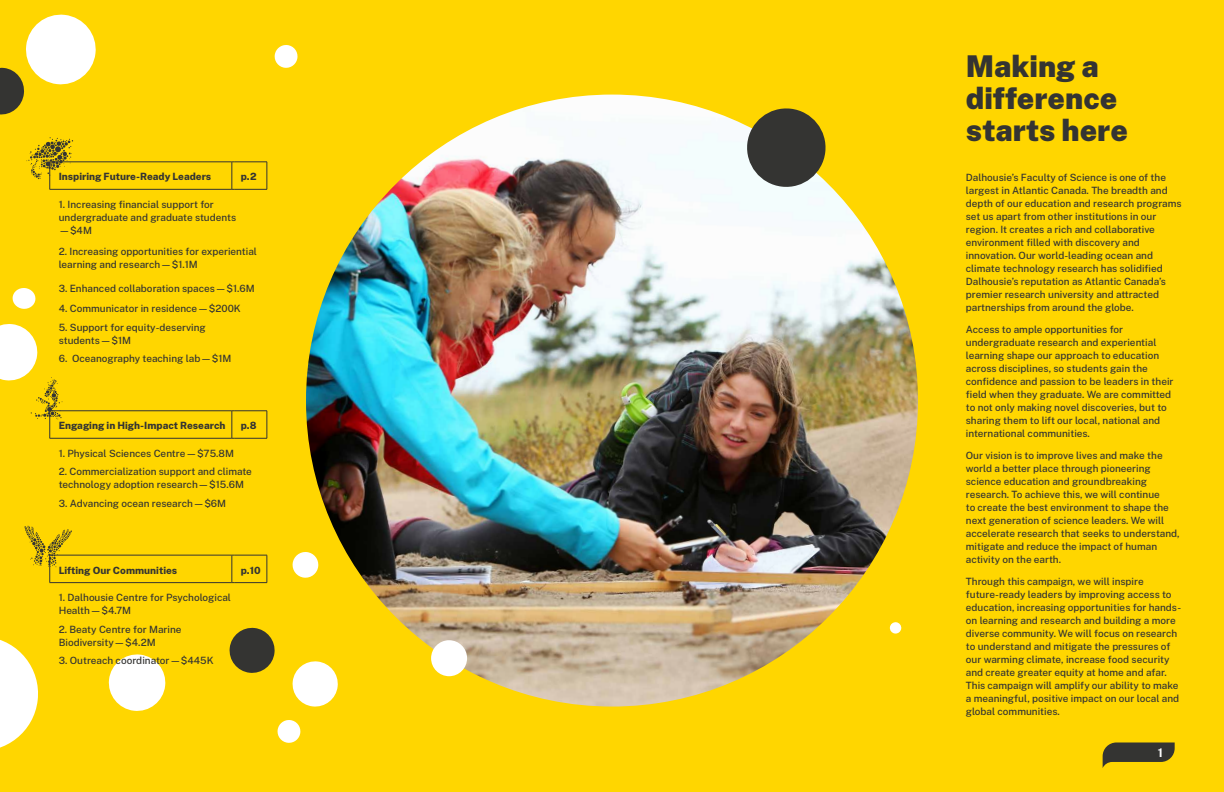
<style>
.page{position:relative;width:1224px;height:792px;background:#ffd600}
.page>*{position:absolute;margin:0;border:0;box-sizing:border-box;transform-origin:0 0}
.Heading_30_WingtipBlack{font:900 30px/32px "Public Sans";color:#343432}
.t1{font:700 12px "Public Sans";color:#fff}
.Body_10_WingtipBlack{font:500 10px/13px "Public Sans";color:#343432}
.t2{font:800 10px "Public Sans";color:#343432}
</style>
<div class="page">
<svg style="left:0;top:640px;width:38px;height:108px"></svg>
<svg style="left:108px;top:654px;width:58px;height:57px"></svg>
<svg style="left:292px;top:661px;width:46px;height:46px"></svg>
<svg style="left:12px;top:288px;width:24px;height:21px"></svg>
<svg style="left:229px;top:627px;width:46px;height:46px"></svg>
<svg style="left:0;top:14px;width:96px;height:101px"></svg>
<svg style="left:274px;top:45px;width:24px;height:23px"></svg>
<svg style="left:890px;top:622px;width:12px;height:12px"></svg>
<svg style="left:277px;top:720px;width:24px;height:23px"></svg>
<svg style="left:292px;top:552px;width:27px;height:26px"></svg>
<hr style="left:50px;top:162px;width:182px;height:1px;background:#343432">
<hr style="left:235px;top:162px;width:32px;height:1px;background:#343432">
<svg style="left:267px;top:162px;width:1px;height:27px"></svg>
<hr style="left:50px;top:189px;width:182px;height:1px;background:#343432">
<svg style="left:232px;top:162px;width:3px;height:28px"></svg>
<hr style="left:235px;top:189px;width:32px;height:1px;background:#343432">
<hr style="left:50px;top:411px;width:182px;height:1px;background:#343432">
<hr style="left:235px;top:411px;width:32px;height:1px;background:#343432">
<svg style="left:267px;top:411px;width:1px;height:27px"></svg>
<hr style="left:50px;top:438px;width:182px;height:1px;background:#343432">
<svg style="left:232px;top:411px;width:3px;height:28px"></svg>
<hr style="left:235px;top:438px;width:32px;height:1px;background:#343432">
<hr style="left:50px;top:555px;width:182px;height:1px;background:#343432">
<hr style="left:235px;top:555px;width:32px;height:1px;background:#343432">
<svg style="left:267px;top:555px;width:1px;height:27px"></svg>
<hr style="left:50px;top:582px;width:182px;height:1px;background:#343432">
<svg style="left:232px;top:555px;width:3px;height:28px"></svg>
<hr style="left:235px;top:582px;width:32px;height:1px;background:#343432">
<img style="left:306px;top:95px;width:612px;height:612px;border-radius:306px">
<div style="left:431px;top:640px;width:36px;height:36px;background:#fff;border-radius:50%"></div>
<svg style="left:745px;top:108px;width:83px;height:81px"></svg>
<svg style="left:26px;top:137px;width:47px;height:52px"></svg>
<svg style="left:24px;top:526px;width:48px;height:56px"></svg>
<svg style="left:0;top:324px;width:63px;height:114px"></svg>
<svg style="left:1103px;top:742px;width:72px;height:25px"></svg>
<p class="t2" style="left:59px;top:169px;width:154px">Inspiring Future-Ready Leaders</p>
<p class="t2" style="left:241px;top:169px;width:17px">p.2</p>
<p class="Body_10_WingtipBlack" style="left:59px;top:197px;width:179px">1. Increasing financial support for undergraduate and graduate students —$4M</p>
<p class="Body_10_WingtipBlack" style="left:59px;top:245px;width:200px">2. Increasing opportunities for experiential learning and research—$1.1M</p>
<p class="Body_10_WingtipBlack" style="left:59px;top:281px;width:198px">3. Enhanced collaboration spaces—$1.6M</p>
<p class="Body_10_WingtipBlack" style="left:59px;top:302px;width:184px">4. Communicator in residence—$200K</p>
<p class="Body_10_WingtipBlack" style="left:59px;top:320px;width:149px">5. Support for equity-deserving students—$1M</p>
<p class="Body_10_WingtipBlack" style="left:59px;top:352px;width:174px">6. Oceanography teaching lab—$1M</p>
<p class="t2" style="left:59px;top:418px;width:168px">Engaging in High-Impact Research</p>
<p class="t2" style="left:241px;top:418px;width:17px">p.8</p>
<p class="Body_10_WingtipBlack" style="left:59px;top:446px;width:177px">1. Physical Sciences Centre—$75.8M</p>
<p class="Body_10_WingtipBlack" style="left:59px;top:465px;width:195px">2. Commercialization support and climate technology adoption research—$15.6M</p>
<p class="Body_10_WingtipBlack" style="left:59px;top:496px;width:169px">3. Advancing ocean research—$6M</p>
<p class="t2" style="left:59px;top:562px;width:120px">Lifting Our Communities</p>
<p class="t2" style="left:241px;top:562px;width:21px">p.10</p>
<p class="Body_10_WingtipBlack" style="left:59px;top:590px;width:174px">1. Dalhousie Centre for Psychological<br>Health—$4.7M</p>
<p class="Body_10_WingtipBlack" style="left:59px;top:622px;width:124px">2. Beaty Centre for Marine<br>Biodiversity—$4.2M</p>
<p class="Body_10_WingtipBlack" style="left:59px;top:653px;width:156px">3. Outreach coordinator—$445K</p>
<p class="Heading_30_WingtipBlack" style="left:966px;top:48px;width:164px">Making a difference starts here</p>
<p class="Body_10_WingtipBlack" style="left:966px;top:171px;width:217px">Dalhousie’s Faculty of Science is one of the largest in Atlantic Canada. The breadth and depth of our education and research programs set us apart from other institutions in our region. It creates a rich and collaborative environment filled with discovery and innovation. Our world-leading ocean and climate technology research has solidified Dalhousie’s reputation as Atlantic Canada’s premier research university and attracted partnerships from around the globe.</p>
<p class="Body_10_WingtipBlack" style="left:966px;top:323px;width:209px">Access to ample opportunities for undergraduate research and experiential learning shape our approach to education across disciplines, so students gain the confidence and passion to be leaders in their field when they graduate. We are committed to not only making novel discoveries, but to sharing them to lift our local, national and international communities.</p>
<p class="Body_10_WingtipBlack" style="left:966px;top:449px;width:215px">Our vision is to improve lives and make the world a better place through pioneering science education and groundbreaking research. To achieve this, we will continue<br>to create the best environment to shape the next generation of science leaders. We will accelerate research that seeks to understand, mitigate and reduce the impact of human activity on the earth.</p>
<p class="Body_10_WingtipBlack" style="left:966px;top:575px;width:217px">Through this campaign, we will inspire future-ready leaders by improving access to education, increasing opportunities for hands&shy;on learning and research and building a more diverse community. We will focus on research to understand and mitigate the pressures of our warming climate, increase food security and create greater equity at home and afar.<br>This campaign will amplify our ability to make a meaningful, positive impact on our local and global communities.</p>
<p class="t1" style="left:1158px;top:743px;width:7px">1</p>
</div>
